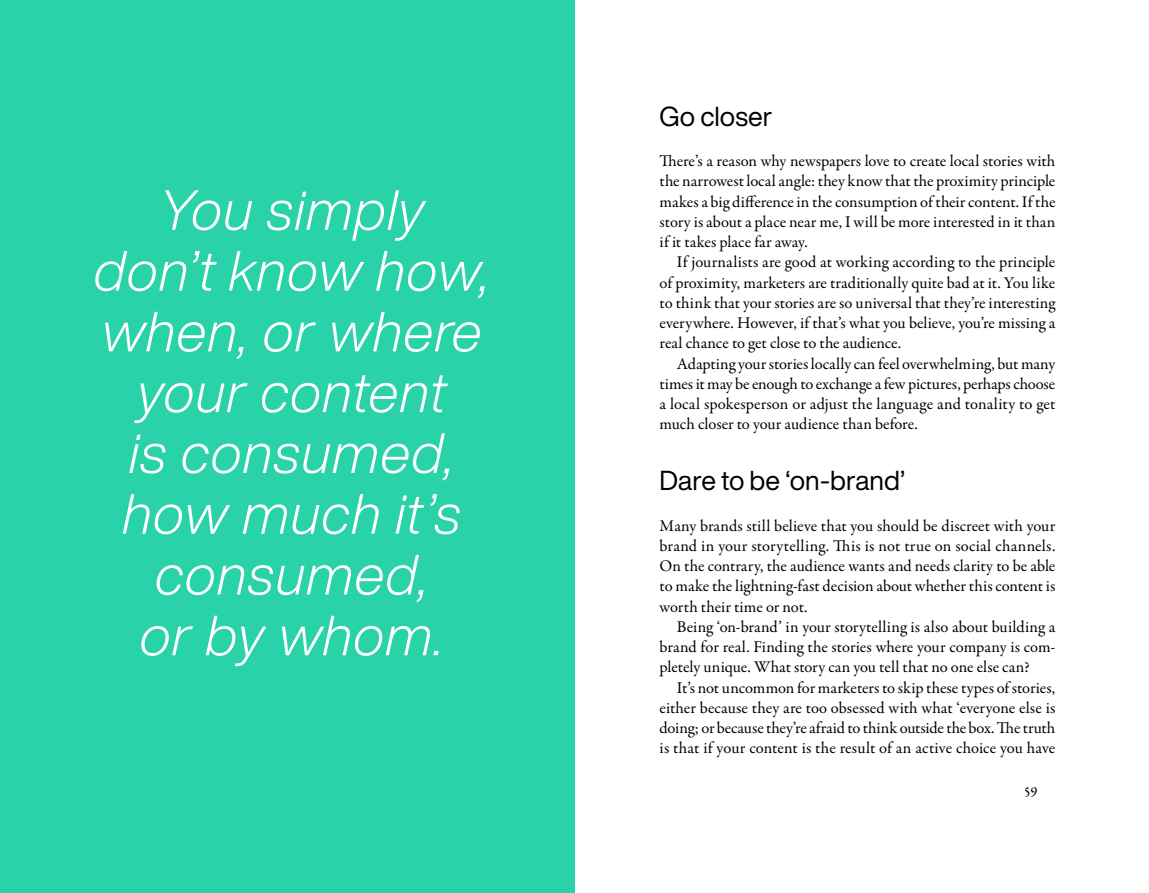
<style>
.page{position:relative;width:1149px;height:893px;background:#fff}
.page>*{position:absolute;margin:0;border:0;box-sizing:border-box;transform-origin:0 0}
.t1{font:italic 300 55.5px/60.8px "Helvetica Now Display";letter-spacing:.025em;color:#fff;text-align:center}
.t2{font:27px "Helvetica Now Display";color:#000}
.t3{font:16.5px/20.2px "Garamond Premr Pro";color:#000;text-align:justify}
</style>
<div class="page">
<div style="left:0;top:0;width:574px;height:893px;background:#2ad2a9"></div>
<h1 class="t1" style="left:94px;top:179px;width:397px">You simply don’t know how, when, or where your content<br>is consumed, how much it’s consumed,<br>or by whom.</h1>
<h2 class="t2" style="left:659px;top:97px;width:114px">Go closer</h2>
<p class="t3" style="left:659px;top:151px;width:397px">There’s a reason why newspapers love to create local stories with the narrowest local angle: they know that the proximity principle makes a big difference in the consumption of their content. If the story is about a place near me, I will be more interested in it than if it takes place far away.</p>
<p class="t3" style="left:659px;top:252px;width:397px;text-indent:17px">If journalists are good at working according to the principle of proximity, marketers are traditionally quite bad at it. You like to think that your stories are so universal that they’re interesting everywhere. However, if that’s what you believe, you’re missing a real chance to get close to the audience.</p>
<p class="t3" style="left:659px;top:354px;width:397px;text-indent:17px">Adapting your stories locally can feel overwhelming, but many times it may be enough to exchange a few pictures, perhaps choose a local spokesperson or adjust the language and tonality to get much closer to your audience than before.</p>
<h2 class="t2" style="left:659px;top:462px;width:247px">Dare to be ‘on-brand’</h2>
<p class="t3" style="left:659px;top:516px;width:397px">Many brands still believe that you should be discreet with your brand in your storytelling. This is not true on social channels.<br>On the contrary, the audience wants and needs clarity to be able to make the lightning-fast decision about whether this content is worth their time or not.</p>
<p class="t3" style="left:659px;top:617px;width:397px;text-indent:17px">Being ‘on-brand’ in your storytelling is also about building a brand for real. Finding the stories where your company is com&shy;pletely unique. What story can you tell that no one else can?</p>
<p class="t3" style="left:659px;top:678px;width:397px;text-indent:17px">It’s not uncommon for marketers to skip these types of stories, either because they are too obsessed with what ‘everyone else is doing; or because they’re afraid to think outside the box. The truth is that if your content is the result of an active choice you have</p>
<p class="t3" style="left:1023px;top:779px;width:15px">59</p>
</div>
